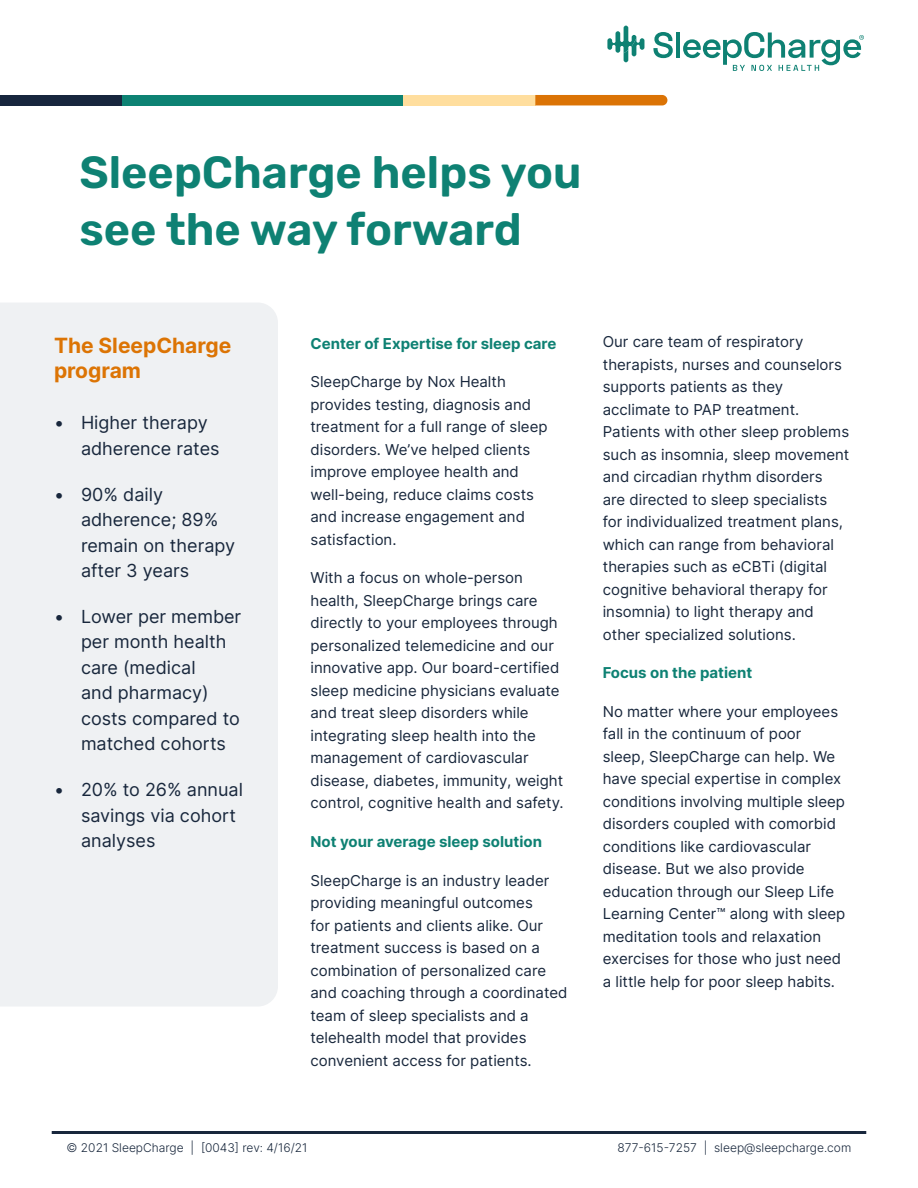
<style>
.page{position:relative;width:918px;height:1188px;background:#fff}
.page>*{position:absolute;margin:0;border:0;box-sizing:border-box;transform-origin:0 0}
.Titles{font:600 45px/57px "Rubik";color:#0e8173}
.Images_Description{font:700 21px/25.5px "Inter";color:#dc7404}
.t1{font:18px/25.5px "Inter";color:#18273c}
.Body_Text{font:15px/22.5px "Inter";color:#18273c}
.Body_Text-2{font:700 15px "Inter";color:#0e8173}
.t2{font:300 12px "Inter";color:#18273c}
</style>
<div class="page">
<hr style="left:52px;top:1131px;width:814px;height:3px;background:#18273c">
<div style="left:0;top:95px;width:126px;height:10px;background:#17263d"></div>
<div style="left:122px;top:95px;width:281px;height:10px;background:#0d8273"></div>
<div style="left:403px;top:95px;width:132px;height:10px;background:#ffde9e"></div>
<svg style="left:535px;top:95px;width:132px;height:10px"></svg>
<svg style="left:607px;top:26px;width:37px;height:36px"></svg>
<svg style="left:653px;top:32px;width:20px;height:26px"></svg>
<hr style="left:676px;top:33px;width:4px;height:25px;background:#0e8173">
<svg style="left:683px;top:32px;width:181px;height:39px"></svg>
<div style="left:0;top:303px;width:278px;height:703px;background:#eff1f3"></div>
<p class="Titles" style="left:80px;top:145px;width:503px">SleepCharge helps you see the way forward</p>
<p class="Images_Description" style="left:54px;top:332px;width:179px">The SleepCharge program</p>
<p class="t1" style="left:81px;top:410px;width:140px;text-indent:-27px">• Higher therapy adherence rates</p>
<p class="t1" style="left:81px;top:481px;width:156px;text-indent:-27px">• 90% daily adherence; 89% remain on therapy after 3 years</p>
<p class="t1" style="left:81px;top:603px;width:162px;text-indent:-27px">• Lower per member per month health care (medical<br>and pharmacy) costs compared to matched cohorts</p>
<p class="t1" style="left:81px;top:776px;width:163px;text-indent:-27px">• 20% to 26% annual savings via cohort analyses</p>
<p class="Body_Text-2" style="left:310px;top:332px;width:247px">Center of Expertise for sleep care</p>
<p class="Body_Text" style="left:310px;top:370px;width:239px">SleepCharge by Nox Health provides testing, diagnosis and treatment for a full range of sleep disorders. We’ve helped clients improve employee health and well-being, reduce claims costs and increase engagement and satisfaction.</p>
<p class="Body_Text" style="left:310px;top:566px;width:255px">With a focus on whole-person health, SleepCharge brings care directly to your employees through personalized telemedicine and our innovative app. Our board-certified sleep medicine physicians evaluate and treat sleep disorders while integrating sleep health into the management of cardiovascular disease, diabetes, immunity, weight control, cognitive health and safety.</p>
<p class="Body_Text-2" style="left:310px;top:831px;width:233px">Not your average sleep solution</p>
<p class="Body_Text" style="left:310px;top:869px;width:258px">SleepCharge is an industry leader providing meaningful outcomes<br>for patients and clients alike. Our treatment success is based on a combination of personalized care and coaching through a coordinated team of sleep specialists and a telehealth model that provides convenient access for patients.</p>
<p class="Body_Text" style="left:603px;top:330px;width:248px">Our care team of respiratory therapists, nurses and counselors supports patients as they acclimate to PAP treatment.<br>Patients with other sleep problems such as insomnia, sleep movement and circadian rhythm disorders<br>are directed to sleep specialists for individualized treatment plans, which can range from behavioral therapies such as eCBTi (digital cognitive behavioral therapy for insomnia) to light therapy and other specialized solutions.</p>
<p class="Body_Text-2" style="left:603px;top:662px;width:151px">Focus on the patient</p>
<p class="Body_Text" style="left:603px;top:700px;width:244px">No matter where your employees fall in the continuum of poor sleep, SleepCharge can help. We have special expertise in complex conditions involving multiple sleep disorders coupled with comorbid conditions like cardiovascular disease. But we also provide education through our Sleep Life<br>Learning Center™ along with sleep meditation tools and relaxation exercises for those who just need a little help for poor sleep habits.</p>
<p class="t2" style="left:67px;top:1139px;width:242px">© 2021 SleepCharge | [0043] rev: 4/16/21</p>
<p class="t2" style="left:617px;top:1139px;width:235px">877-615-7257 | sleep@sleepcharge.com</p>
</div>
